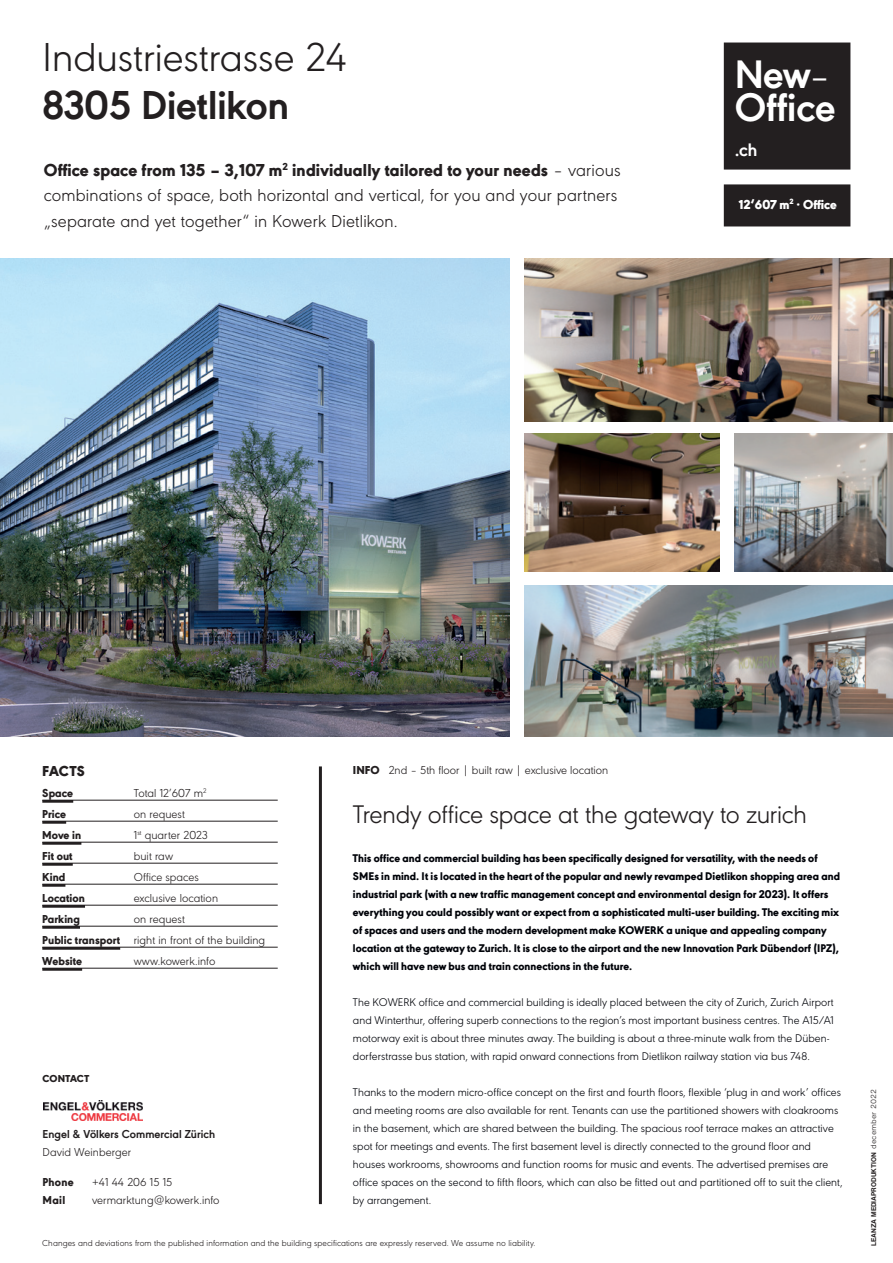
<style>
.page{position:relative;width:893px;height:1263px;background:#fff}
.page>*{position:absolute;margin:0;border:0;box-sizing:border-box;transform-origin:0 0}
.t1{font:300 42px "URW Geometric";color:#231f20}
.t2{font:700 42px "URW Geometric";color:#231f20}
.t3{font:700 41.4px/33px "URW Geometric";letter-spacing:-.01em;color:#fff}
.t4{font:300 26.4px "URW Geometric";letter-spacing:-.01em;color:#231f20}
.t5{font:700 18.9px "URW Geometric";color:#fff}
.t6{font:300 18px/25.5px "URW Geometric";letter-spacing:.01em;color:#231f20}
.t7{font:900 15px "URW Geometric";letter-spacing:.01em;color:#231f20}
.t8{font:900 13.5px "URW Geometric";color:#fff}
.t9{font:300 12px/21px "URW Geometric";letter-spacing:.005em;color:#231f20}
.t10{font:800 12px "URW Geometric";letter-spacing:.005em;color:#231f20}
.t11{font:700 12px "URW Geometric";letter-spacing:.005em;color:#231f20}
.t12{font:300 11.7px/18px "URW Geometric";letter-spacing:.005em;color:#000309}
.t13{font:800 11.7px/18px "URW Geometric";letter-spacing:.005em;color:#000309}
.t14{font:900 10.5px "URW Geometric";letter-spacing:.01em;color:#231f20}
.t15{font:300 9px "URW Geometric";letter-spacing:.01em;color:#231f20}
.t16{font:700 6.75px "Helvetica Now Text";color:#231f20}
.s1{font-weight:800}
.s2{font-weight:300}
.s3{font-weight:900}
.s4{font-family:"Helvetica Now Micro";font-weight:300}
</style>
<div class="page">
<img style="left:0;top:258px;width:509px;height:478px">
<img style="left:525px;top:258px;width:368px;height:163px">
<img style="left:525px;top:585px;width:368px;height:151px">
<img style="left:525px;top:434px;width:194px;height:137px">
<img style="left:735px;top:434px;width:158px;height:137px">
<div style="left:727px;top:45px;width:120px;height:122px;background:#231f20"></div>
<div style="left:724px;top:43px;width:126px;height:127px;border:6px solid #231f20"></div>
<hr style="left:42px;top:800px;width:236px;height:1px;background:#231f20">
<hr style="left:42px;top:800px;width:31px;height:3px;background:#231f20">
<hr style="left:42px;top:821px;width:236px;height:1px;background:#231f20">
<hr style="left:42px;top:821px;width:24px;height:3px;background:#231f20">
<hr style="left:42px;top:842px;width:236px;height:1px;background:#231f20">
<hr style="left:42px;top:842px;width:39px;height:3px;background:#231f20">
<hr style="left:42px;top:863px;width:236px;height:1px;background:#231f20">
<hr style="left:42px;top:863px;width:31px;height:3px;background:#231f20">
<hr style="left:42px;top:884px;width:236px;height:1px;background:#231f20">
<hr style="left:42px;top:884px;width:23px;height:3px;background:#231f20">
<hr style="left:42px;top:905px;width:236px;height:1px;background:#231f20">
<hr style="left:42px;top:905px;width:43px;height:3px;background:#231f20">
<hr style="left:42px;top:926px;width:236px;height:1px;background:#231f20">
<hr style="left:42px;top:926px;width:38px;height:3px;background:#231f20">
<hr style="left:42px;top:947px;width:236px;height:1px;background:#231f20">
<hr style="left:42px;top:947px;width:78px;height:3px;background:#231f20">
<hr style="left:42px;top:968px;width:236px;height:1px;background:#231f20">
<hr style="left:42px;top:968px;width:40px;height:3px;background:#231f20">
<hr style="left:319px;top:766px;width:3px;height:438px;background:#231f20">
<div style="left:727px;top:187px;width:120px;height:37px;background:#231f20"></div>
<div style="left:724px;top:184px;width:126px;height:42px;border:6px solid #231f20"></div>
<img style="left:44px;top:1100px;width:99px;height:21px">
<h1 class="t1" style="left:43px;top:26px;width:306px">Industriestrasse 24</h1>
<h1 class="t2" style="left:43px;top:73px;width:248px">8305 Dietlikon</h1>
<h3 class="t6" style="left:44px;top:156px;width:578px"><span class="s1">Office space from 135 – 3,107 m</span><sup>2</sup> <span class="s1">individually tailored to your needs</span> – various combinations of space, both horizontal and vertical, for you and your partners „separate and yet together“ in Kowerk Dietlikon.</h3>
<h2 class="t3" style="left:735px;top:55px;width:102px">New<span class="s2">–<br></span>Office</h2>
<h3 class="t5" style="left:735px;top:136px;width:24px">.ch</h3>
<p class="t8" style="left:739px;top:194px;width:99px">12‘607 m<sup>2</sup> · Office</p>
<p class="t7" style="left:42px;top:760px;width:44px">FACTS</p>
<p class="t10" style="left:42px;top:784px;width:32px">Space</p>
<p class="t9" style="left:134px;top:782px;width:74px">Total 12’607 m<sup>2</sup></p>
<p class="t10" style="left:42px;top:805px;width:25px">Price</p>
<p class="t9" style="left:134px;top:803px;width:53px">on request</p>
<p class="t10" style="left:42px;top:826px;width:41px">Move in</p>
<p class="t9" style="left:134px;top:824px;width:75px">1<sup>st</sup> quarter 2023</p>
<p class="t10" style="left:42px;top:847px;width:32px">Fit out</p>
<p class="t9" style="left:134px;top:845px;width:41px">buit raw</p>
<p class="t10" style="left:42px;top:868px;width:25px">Kind</p>
<p class="t9" style="left:134px;top:866px;width:67px">Office spaces</p>
<p class="t10" style="left:42px;top:889px;width:44px">Location</p>
<p class="t9" style="left:134px;top:887px;width:86px">exclusive location</p>
<p class="t10" style="left:42px;top:910px;width:39px">Parking</p>
<p class="t9" style="left:42px;top:908px;width:224px;text-indent:92px">on request<br><span class="s1">Public transport</span> right in front of the building<br><span class="s1">Website</span></p>
<p class="t9" style="left:134px;top:950px;width:83px">www.kowerk.info</p>
<p class="t14" style="left:43px;top:1070px;width:48px">CONTACT</p>
<p class="t11" style="left:43px;top:1125px;width:174px">Engel &amp; Völkers Commercial Zürich</p>
<p class="t9" style="left:43px;top:1141px;width:90px">David Weinberger</p>
<p class="t10" style="left:43px;top:1173px;width:33px">Phone</p>
<p class="t9" style="left:92px;top:1171px;width:82px">+41 44 206 15 15</p>
<p class="t10" style="left:43px;top:1191px;width:24px">Mail</p>
<p class="t9" style="left:92px;top:1189px;width:129px">vermarktung@kowerk.info</p>
<p class="t9" style="left:353px;top:759px;width:257px"><span class="s3">INFO</span> 2nd – 5th floor | built raw | exclusive location</p>
<h3 class="t4" style="left:353px;top:795px;width:455px">Trendy office space at the gateway to zurich</h3>
<p class="t13" style="left:353px;top:848px;width:489px">This office and commercial building has been specifically designed for versatility, with the needs of SMEs in mind. It is located in the heart of the popular and newly revamped Dietlikon shopping area and industrial park (with a new traffic management concept and environmental design for 2023). It offers everything you could possibly want or expect from a sophisticated multi-user building. The exciting mix of spaces and users and the modern development make KOWERK a unique and appealing company location at the gateway to Zurich. It is close to the airport and the new Innovation Park Dübendorf (IPZ), which will have new bus and train connections in the future.</p>
<p class="t12" style="left:353px;top:992px;width:482px">The KOWERK office and commercial building is ideally placed between the city of Zurich, Zurich Airport and Winterthur, offering superb connections to the region’s most important business centres. The A15/A1 motorway exit is about three minutes away. The building is about a three-minute walk from the Düben&shy;dorferstrasse bus station, with rapid onward connections from Dietlikon railway station via bus 748.</p>
<p class="t12" style="left:353px;top:1082px;width:491px">Thanks to the modern micro-office concept on the first and fourth floors, flexible ‘plug in and work’ offices and meeting rooms are also available for rent. Tenants can use the partitioned showers with cloakrooms in the basement, which are shared between the building. The spacious roof terrace makes an attractive spot for meetings and events. The first basement level is directly connected to the ground floor and houses workrooms, showrooms and function rooms for music and events. The advertised premises are office spaces on the second to fifth floors, which can also be fitted out and partitioned off to suit the client, by arrangement.</p>
<p class="t15" style="left:42px;top:1236px;width:495px">Changes and deviations from the published information and the building specifications are expressly reserved. We assume no liability.</p>
<p class="t16" style="left:869px;top:1246px;width:158px;rotate:-90deg">LEANZA MEDIAPRODUKTION <span class="s4">december 2022</span></p>
</div>
